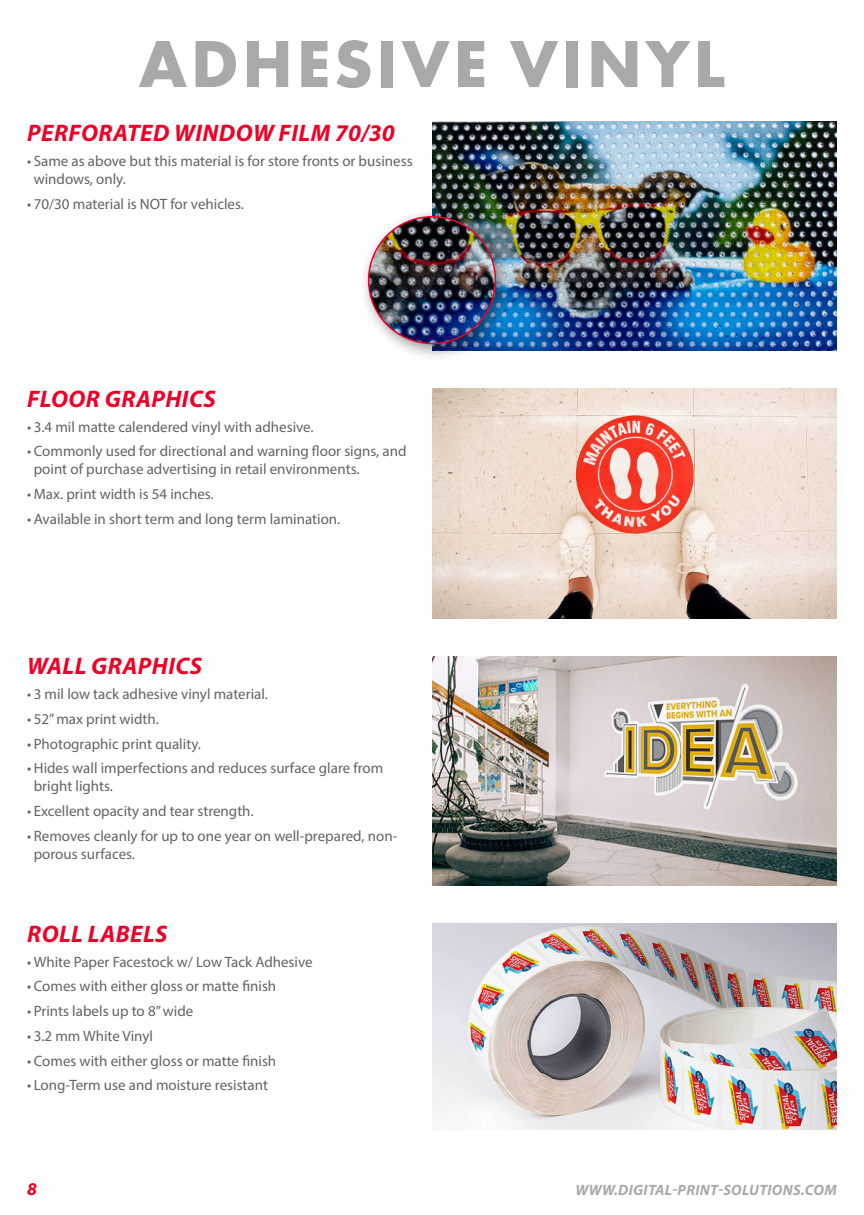
<style>
.page{position:relative;width:864px;height:1215px;background:#fff}
.page>*{position:absolute;margin:0;border:0;box-sizing:border-box;transform-origin:0 0}
.BANS_Level_1{font:700 69px "Futura PT";letter-spacing:.05em;color:#aaa9a8}
.BANS_Level_2{font:italic 700 24px "Myriad Pro";letter-spacing:.02em;color:#ef0027}
.t1{font:italic 700 18px "Myriad Pro";color:#ef0027}
.t2{font:15px/18px "Myriad Pro";color:#636366}
.t3{font:italic 700 15px "Myriad Pro";letter-spacing:.02em;color:#aaa9a8}
</style>
<div class="page">
<img style="left:432px;top:389px;width:405px;height:229px">
<img style="left:432px;top:656px;width:405px;height:230px">
<img style="left:432px;top:924px;width:405px;height:206px">
<img style="left:432px;top:122px;width:405px;height:229px">
<div style="left:359px;top:207px;width:155px;height:155px;background:#231f20;opacity:.5"></div>
<img style="left:369px;top:217px;width:126px;height:127px;border-radius:63px">
<p class="BANS_Level_1" style="left:138px;top:20px;width:589px">ADHESIVE VINYL</p>
<p class="BANS_Level_2" style="left:27px;top:117px;width:369px">PERFORATED WINDOW FILM 70/30</p>
<p class="t2" style="left:34px;top:151px;width:380px;text-indent:-7px">• Same as above but this material is for store fronts or business windows, only.</p>
<p class="t2" style="left:27px;top:194px;width:219px">• 70/30 material is NOT for vehicles.</p>
<p class="BANS_Level_2" style="left:27px;top:383px;width:190px">FLOOR GRAPHICS</p>
<p class="t2" style="left:27px;top:417px;width:288px">• 3.4 mil matte calendered vinyl with adhesive.</p>
<p class="t2" style="left:34px;top:442px;width:374px;text-indent:-7px">• Commonly used for directional and warning floor signs, and point of purchase advertising in retail environments.</p>
<p class="t2" style="left:27px;top:485px;width:188px">• Max. print width is 54 inches.</p>
<p class="t2" style="left:27px;top:510px;width:315px">• Available in short term and long term lamination.</p>
<p class="BANS_Level_2" style="left:27px;top:651px;width:176px">WALL GRAPHICS</p>
<p class="t2" style="left:27px;top:685px;width:243px">• 3 mil low tack adhesive vinyl material.</p>
<p class="t2" style="left:27px;top:710px;width:134px">• 52” max print width.</p>
<p class="t2" style="left:27px;top:734px;width:176px">• Photographic print quality.</p>
<p class="t2" style="left:34px;top:759px;width:351px;text-indent:-7px">• Hides wall imperfections and reduces surface glare from bright lights.</p>
<p class="t2" style="left:27px;top:802px;width:228px">• Excellent opacity and tear strength.</p>
<p class="t2" style="left:34px;top:827px;width:365px;text-indent:-7px">• Removes cleanly for up to one year on well-prepared, non&shy;porous surfaces.</p>
<p class="BANS_Level_2" style="left:27px;top:918px;width:142px">ROLL LABELS</p>
<p class="t2" style="left:27px;top:952px;width:287px">• White Paper Facestock w/ Low Tack Adhesive</p>
<p class="t2" style="left:27px;top:977px;width:251px">• Comes with either gloss or matte finish</p>
<p class="t2" style="left:27px;top:1002px;width:168px">• Prints labels up to 8” wide</p>
<p class="t2" style="left:27px;top:1027px;width:127px">• 3.2 mm White Vinyl</p>
<p class="t2" style="left:27px;top:1051px;width:251px">• Comes with either gloss or matte finish</p>
<p class="t2" style="left:27px;top:1076px;width:243px">• Long-Term use and moisture resistant</p>
<p class="t1" style="left:27px;top:1177px;width:11px">8</p>
<p class="t3" style="left:576px;top:1180px;width:263px">WWW.DIGITAL-PRINT-SOLUTIONS.COM</p>
</div>
